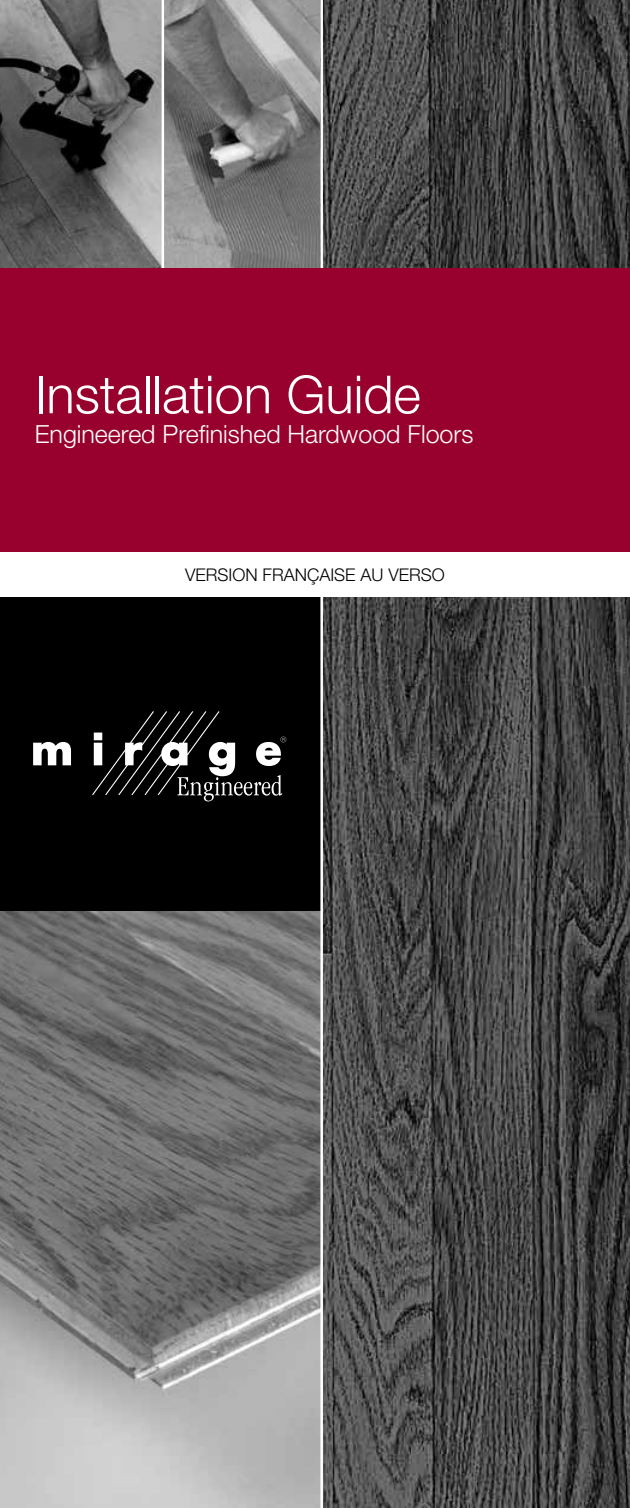
<style>
.page{position:relative;width:630px;height:1508px;background:#fff}
.page>*{position:absolute;margin:0;border:0;box-sizing:border-box;transform-origin:0 0}
.t1{font:300 52.5px "Helvetica Neue LT Std";color:#fff}
.t2{font:300 25px "Helvetica Neue LT Std";color:#fff}
.t3{font:300 17.5px "Helvetica Neue LT Std";color:#000}
</style>
<div class="page">
<img style="left:319px;top:0;width:311px;height:1508px">
<div style="left:0;top:595px;width:322px;height:317px;background:#000"></div>
<img style="left:164px;top:0;width:155px;height:268px">
<svg style="left:0;top:0;width:162px;height:268px"></svg>
<img style="left:0;top:911px;width:320px;height:597px">
<hr style="left:320px;top:0;width:3px;height:1508px;background:#fff">
<div style="left:0;top:268px;width:630px;height:328px;background:#98002e"></div>
<div style="left:0;top:552px;width:630px;height:44px;background:#fff"></div>
<svg style="left:33px;top:742px;width:38px;height:23px"></svg>
<svg style="left:92px;top:711px;width:194px;height:90px"></svg>
<h1 class="t1" style="left:35px;top:362px;width:387px">Installation Guide</h1>
<p class="t2" style="left:35px;top:419px;width:440px">Engineered Prefinished Hardwood Floors</p>
<p class="t3" style="left:185px;top:564px;width:261px">VERSION FRANÇAISE AU VERSO</p>
</div>
